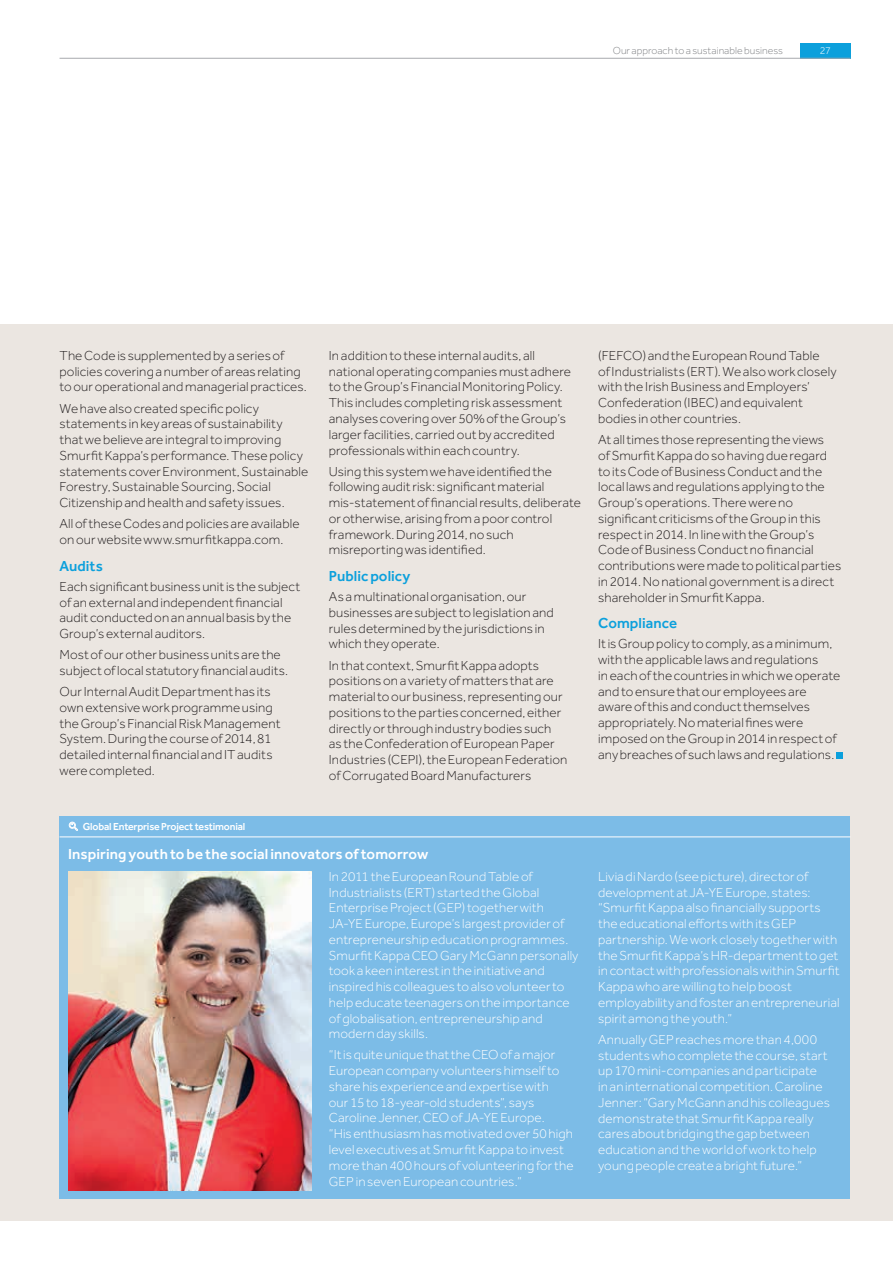
<style>
.page{position:relative;width:893px;height:1263px;background:#fff}
.page>*{position:absolute;margin:0;border:0;box-sizing:border-box;transform-origin:0 0}
.t1{font:500 15px "Effra";letter-spacing:.01em;color:#fff}
.t2{font:500 15px "Effra";letter-spacing:.005em;color:#0ca0dc}
.t3{font:300 13.5px/15.8px "Effra";letter-spacing:.01em;color:#231f20}
.t4{font:300 13.5px/15.8px "Effra";letter-spacing:.01em;color:#fff}
.t5{font:500 10.5px "Effra";letter-spacing:-.02em;color:#fff}
.t6{font:300 10.5px "Effra";letter-spacing:.005em;color:#808285}
.t7{font:300 10.5px "Effra";color:#fff}
</style>
<div class="page">
<div style="left:0;top:324px;width:893px;height:896px;background:#ebe6e1"></div>
<div style="left:800px;top:43px;width:50px;height:15px;background:#0ca0dc"></div>
<hr style="left:60px;top:58px;width:790px;height:1px;background:#a8a9ad">
<div style="left:836px;top:752px;width:7px;height:7px;background:#0ca0dc"></div>
<div style="left:60px;top:817px;width:790px;height:382px;background:#7cbce7"></div>
<img style="left:68px;top:872px;width:244px;height:319px">
<hr style="left:60px;top:837px;width:790px;height:1px;background:#fff">
<div style="left:69px;top:822px;width:7px;height:6px;border:1px solid #fff;border-radius:50%"></div>
<svg style="left:70px;top:823px;width:8px;height:8px"></svg>
<p class="t6" style="left:613px;top:44px;width:172px">Our approach to a sustainable business</p>
<p class="t7" style="left:820px;top:45px;width:13px">27</p>
<p class="t3" style="left:60px;top:347px;width:249px">The Code is supplemented by a series of policies covering a number of areas relating to our operational and managerial practices.</p>
<p class="t3" style="left:60px;top:400px;width:250px">We have also created specific policy statements in key areas of sustainability that we believe are integral to improving Smurfit Kappa’s performance. These policy statements cover Environment, Sustainable Forestry, Sustainable Sourcing, Social Citizenship and health and safety issues.</p>
<p class="t3" style="left:60px;top:516px;width:242px">All of these Codes and policies are available on our website www.smurfitkappa.com.</p>
<p class="t2" style="left:60px;top:557px;width:45px">Audits</p>
<p class="t3" style="left:60px;top:578px;width:242px">Each significant business unit is the subject of an external and independent financial audit conducted on an annual basis by the Group’s external auditors.</p>
<p class="t3" style="left:60px;top:647px;width:230px">Most of our other business units are the subject of local statutory financial audits.</p>
<p class="t3" style="left:60px;top:684px;width:222px">Our Internal Audit Department has its own extensive work programme using the Group’s Financial Risk Management System. During the course of 2014, 81 detailed internal financial and IT audits were completed.</p>
<p class="t5" style="left:83px;top:820px;width:164px">Global Enterprise Project testimonial</p>
<p class="t3" style="left:329px;top:348px;width:244px">In addition to these internal audits, all national operating companies must adhere to the Group’s Financial Monitoring Policy.<br>This includes completing risk assessment analyses covering over 50% of the Group’s larger facilities, carried out by accredited professionals within each country.</p>
<p class="t3" style="left:329px;top:463px;width:254px">Using this system we have identified the following audit risk: significant material mis-statement of financial results, deliberate or otherwise, arising from a poor control framework. During 2014, no such misreporting was identified.</p>
<p class="t2" style="left:329px;top:567px;width:83px">Public policy</p>
<p class="t3" style="left:329px;top:589px;width:226px">As a multinational organisation, our businesses are subject to legislation and rules determined by the jurisdictions in which they operate.</p>
<p class="t3" style="left:329px;top:657px;width:240px">In that context, Smurfit Kappa adopts positions on a variety of matters that are material to our business, representing our positions to the parties concerned, either directly or through industry bodies such as the Confederation of European Paper Industries (CEPI), the European Federation of Corrugated Board Manufacturers</p>
<p class="t1" style="left:68px;top:845px;width:362px">Inspiring youth to be the social innovators of tomorrow</p>
<p class="t4" style="left:329px;top:868px;width:251px">In 2011 the European Round Table of Industrialists (ERT) started the Global Enterprise Project (GEP) together with JA-YE Europe, Europe’s largest provider of entrepreneurship education programmes.<br>Smurfit Kappa CEO Gary McGann personally took a keen interest in the initiative and inspired his colleagues to also volunteer to help educate teenagers on the importance of globalisation, entrepreneurship and modern day skills.</p>
<p class="t4" style="left:329px;top:1047px;width:246px">“It is quite unique that the CEO of a major European company volunteers himself to share his experience and expertise with<br>our 15 to 18-year-old students”, says Caroline Jenner, CEO of JA-YE Europe.<br>“His enthusiasm has motivated over 50 high level executives at Smurfit Kappa to invest more than 400 hours of volunteering for the GEP in seven European countries.”</p>
<p class="t3" style="left:598px;top:348px;width:240px">(FEFCO) and the European Round Table<br>of Industrialists (ERT). We also work closely with the Irish Business and Employers’ Confederation (IBEC) and equivalent bodies in other countries.</p>
<p class="t3" style="left:598px;top:432px;width:245px">At all times those representing the views<br>of Smurfit Kappa do so having due regard to its Code of Business Conduct and the local laws and regulations applying to the Group’s operations. There were no significant criticisms of the Group in this respect in 2014. In line with the Group’s Code of Business Conduct no financial contributions were made to political parties in 2014. No national government is a direct shareholder in Smurfit Kappa.</p>
<p class="t2" style="left:598px;top:614px;width:81px">Compliance</p>
<p class="t3" style="left:598px;top:636px;width:244px">It is Group policy to comply, as a minimum, with the applicable laws and regulations<br>in each of the countries in which we operate and to ensure that our employees are aware of this and conduct themselves appropriately. No material fines were imposed on the Group in 2014 in respect of any breaches of such laws and regulations.</p>
<p class="t4" style="left:598px;top:868px;width:243px">Livia di Nardo (see picture), director of development at JA-YE Europe, states: “Smurfit Kappa also financially supports the educational efforts with its GEP partnership. We work closely together with the Smurfit Kappa’s HR-department to get in contact with professionals within Smurfit Kappa who are willing to help boost employability and foster an entrepreneurial spirit among the youth.”</p>
<p class="t4" style="left:598px;top:1031px;width:233px">Annually GEP reaches more than 4,000 students who complete the course, start up 170 mini-companies and participate in an international competition. Caroline Jenner: “Gary McGann and his colleagues demonstrate that Smurfit Kappa really cares about bridging the gap between education and the world of work to help young people create a bright future.”</p>
</div>
